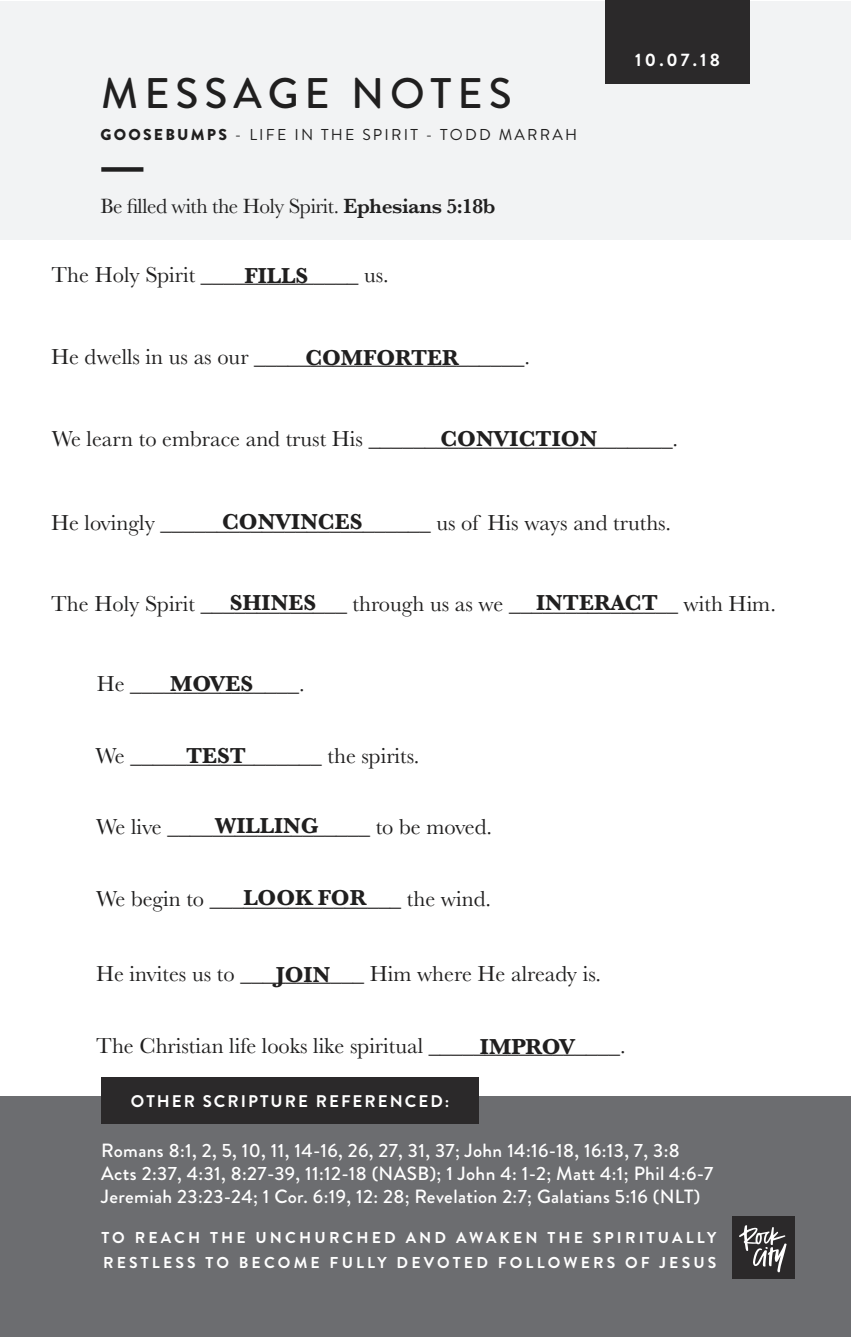
<style>
.page{position:relative;width:851px;height:1337px;background:#fff}
.page>*{position:absolute;margin:0;border:0;box-sizing:border-box;transform-origin:0 0}
.t1{font:500 42.75px "Brandon Grotesque";letter-spacing:.14em;color:#201f1f}
.t2{font:22.5px "Baskerville";color:#201f1f}
.t3{font:700 22.5px "Baskerville";color:#201f1f}
.t4{font:21.38px "Baskerville";letter-spacing:-.02em;color:#201f1f}
.t5{font:500 19.12px "Brandon Grotesque";letter-spacing:.02em;color:#fff}
.t6{font:700 18px "Brandon Grotesque";color:#fff}
.t7{font:700 16.88px "Brandon Grotesque";letter-spacing:.12em;color:#fff}
.t8{font:700 15.75px/25.2px "Brandon Grotesque";letter-spacing:.2em;color:#fff}
.t9{font:15.75px "Brandon Grotesque";letter-spacing:.14em;color:#201f1f}
.s1{font-weight:900}
.s2{font-weight:600}
</style>
<div class="page">
<div style="left:0;top:1096px;width:850px;height:240px;background:#6c6d70"></div>
<div style="left:0;top:1px;width:850px;height:239px;background:#f2f3f4"></div>
<div style="left:605px;top:0;width:144px;height:83px;background:#2b292a"></div>
<div style="left:101px;top:167px;width:42px;height:5px;background:#201f1f"></div>
<div style="left:101px;top:1077px;width:378px;height:46px;background:#2b292a"></div>
<div style="left:732px;top:1216px;width:62px;height:62px;background:#2b292a"></div>
<svg style="left:739px;top:1225px;width:47px;height:47px"></svg>
<p class="t1" style="left:101px;top:64px;width:412px">MESSAGE NOTES</p>
<p class="t9" style="left:101px;top:124px;width:478px"><span class="s1">GOOSEBUMPS</span> - LIFE IN THE SPIRIT - TODD MARRAH</p>
<p class="t4" style="left:101px;top:192px;width:396px">Be filled with the Holy Spirit. <span class="s2">Ephesians 5:18b</span></p>
<p class="t2" style="left:51px;top:260px;width:339px">The Holy Spirit ______________ us.</p>
<p class="t3" style="left:244px;top:260px;width:65px">FILLS</p>
<p class="t2" style="left:51px;top:343px;width:480px">He dwells in us as our ________________________.</p>
<p class="t3" style="left:305px;top:342px;width:155px">COMFORTER</p>
<p class="t6" style="left:635px;top:48px;width:86px">10.07.18</p>
<p class="t3" style="left:440px;top:423px;width:158px">CONVICTION</p>
<p class="t2" style="left:52px;top:424px;width:628px">We learn to embrace and trust His ___________________________.</p>
<p class="t3" style="left:222px;top:506px;width:142px">CONVINCES</p>
<p class="t2" style="left:51px;top:508px;width:621px">He lovingly ________________________ us of His ways and truths.</p>
<p class="t3" style="left:230px;top:587px;width:88px">SHINES</p>
<p class="t3" style="left:536px;top:587px;width:123px">INTERACT</p>
<p class="t2" style="left:51px;top:589px;width:726px">The Holy Spirit _____________ through us as we _______________ with Him.</p>
<p class="t3" style="left:170px;top:668px;width:84px">MOVES</p>
<p class="t2" style="left:97px;top:669px;width:209px">He _______________.</p>
<p class="t2" style="left:95px;top:741px;width:325px">We _________________ the spirits.</p>
<p class="t3" style="left:186px;top:740px;width:62px">TEST</p>
<p class="t3" style="left:215px;top:810px;width:105px">WILLING</p>
<p class="t2" style="left:96px;top:812px;width:397px">We live __________________ to be moved.</p>
<p class="t3" style="left:243px;top:882px;width:125px">LOOK FOR</p>
<p class="t2" style="left:96px;top:884px;width:396px">We begin to _________________ the wind.</p>
<p class="t2" style="left:96px;top:959px;width:506px">He invites us to ___________ Him where He already is.</p>
<p class="t3" style="left:276px;top:958px;width:56px">JOIN</p>
<p class="t2" style="left:96px;top:1031px;width:531px">The Christian life looks like spiritual _________________.</p>
<p class="t3" style="left:480px;top:1030px;width:96px">IMPROV</p>
<p class="t7" style="left:131px;top:1089px;width:320px">OTHER SCRIPTURE REFERENCED:</p>
<p class="t5" style="left:101px;top:1136px;width:580px">Romans 8:1, 2, 5, 10, 11, 14-16, 26, 27, 31, 37; John 14:16-18, 16:13, 7, 3:8</p>
<p class="t5" style="left:101px;top:1160px;width:613px">Acts 2:37, 4:31, 8:27-39, 11:12-18 (NASB); 1 John 4: 1-2; Matt 4:1; Phil 4:6-7</p>
<p class="t5" style="left:101px;top:1183px;width:600px">Jeremiah 23:23-24; 1 Cor. 6:19, 12: 28; Revelation 2:7; Galatians 5:16 (NLT)</p>
<p class="t8" style="left:101px;top:1224px;width:616px">TO REACH THE UNCHURCHED AND AWAKEN THE SPIRITUALLY<br>RESTLESS TO BECOME FULLY DEVOTED FOLLOWERS OF JESUS</p>
</div>
